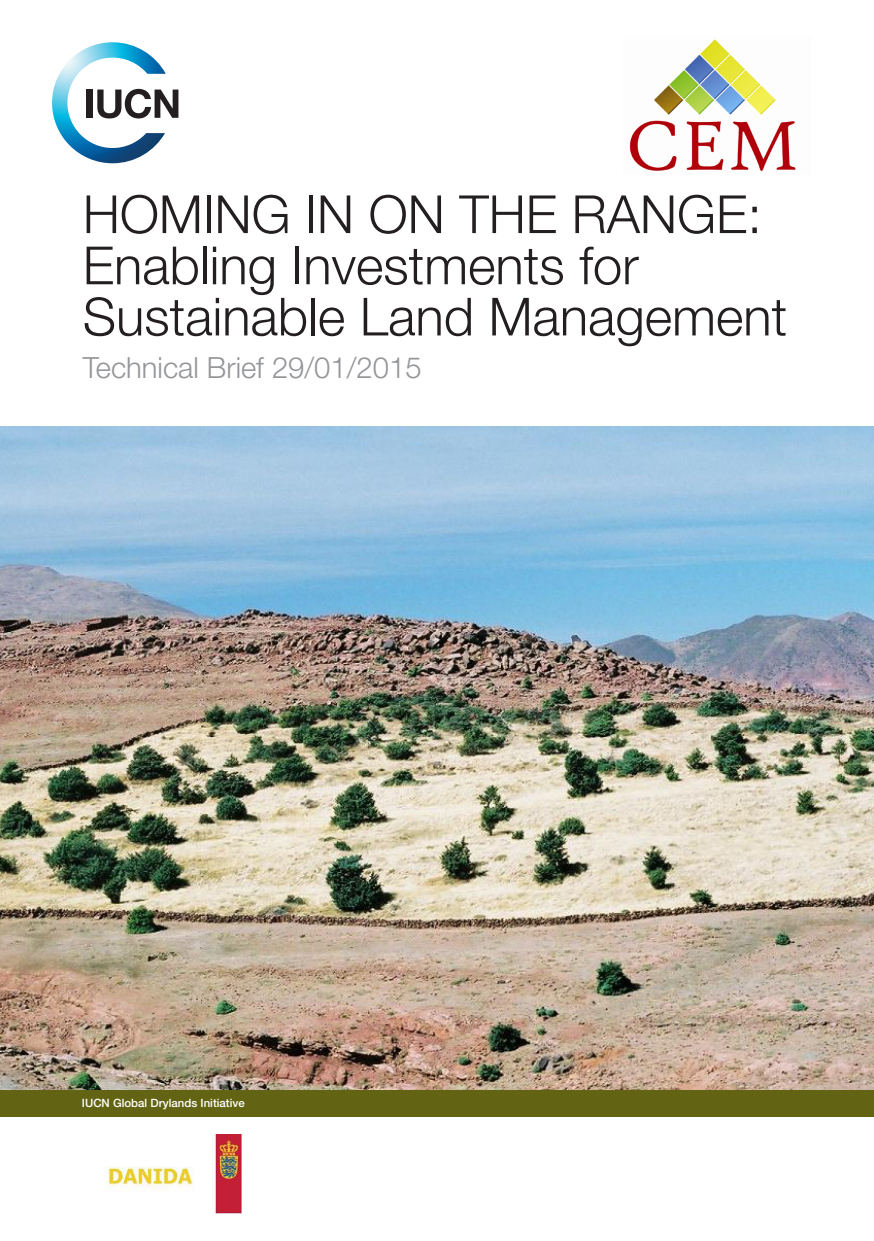
<style>
.page{position:relative;width:874px;height:1241px;background:#fff}
.page>*{position:absolute;margin:0;border:0;box-sizing:border-box;transform-origin:0 0}
.t1{font:300 52.68px/51.1px "Helvetica Neue LT";color:#231f20}
.t2{font:300 29.22px "Helvetica Neue LT Std";color:#939598}
.t3{font:500 11.38px "Helvetica Neue LT Std";color:#fff}
</style>
<div class="page">
<img style="left:0;top:426px;width:873px;height:664px">
<img style="left:52px;top:42px;width:114px;height:121px">
<div style="left:86px;top:89px;width:7px;height:29px;background:#231f20"></div>
<svg style="left:97px;top:89px;width:81px;height:29px"></svg>
<img style="left:629px;top:39px;width:167px;height:133px">
<div style="left:0;top:1090px;width:873px;height:26px;background:#636413"></div>
<img style="left:105px;top:1134px;width:136px;height:79px">
<p class="t1" style="left:83px;top:188px;width:705px">HOMING IN ON THE RANGE:<br>Enabling Investments for<br>Sustainable Land Management</p>
<p class="t2" style="left:83px;top:349px;width:340px">Technical Brief 29/01/2015</p>
<p class="t3" style="left:82px;top:1095px;width:164px">IUCN Global Drylands Initiative</p>
</div>
